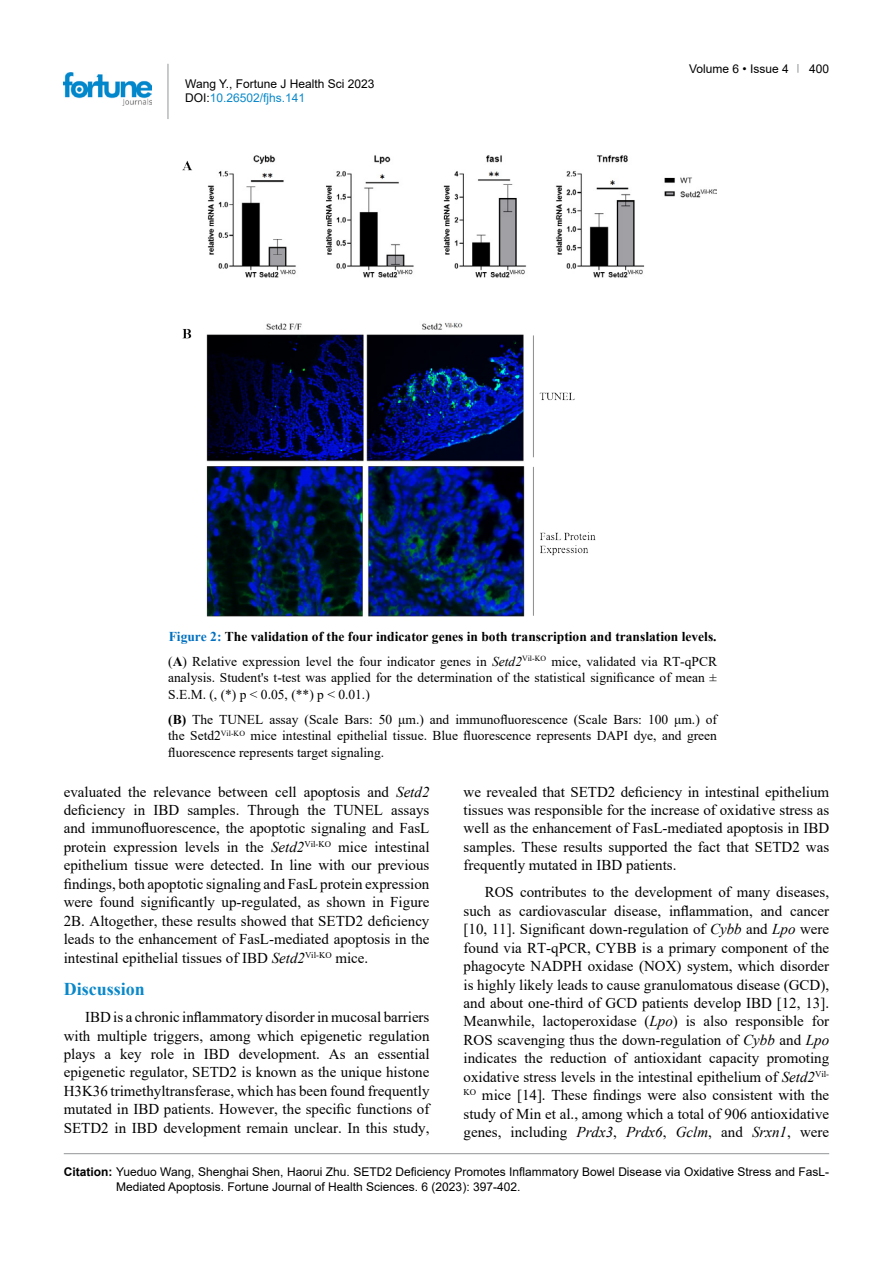
<style>
.page{position:relative;width:893px;height:1263px;background:#fff}
.page>*{position:absolute;margin:0;border:0;box-sizing:border-box;transform-origin:0 0}
.t1{font:700 18px "Times New Roman";color:#0a88ca}
.t2{font:15px/18.5px "Times New Roman";color:#000;text-align:justify}
.t3{font:13.5px/16.5px "Times New Roman";color:#000}
.t4{font:700 13.5px/25px "Times New Roman";color:#000}
.t5{font:12px/14.4px "Arial";color:#000}
.s1{color:#0a88ca}
.s2{color:#0070c0}
.s3{font-weight:400}
.s4{font-weight:400;font-style:italic}
.s5{font-weight:700}
.s6{font-style:italic}
</style>
<div class="page">
<hr style="left:168px;top:64px;width:1px;height:55px;background:#939598">
<img style="left:64px;top:72px;width:88px;height:33px">
<hr style="left:64px;top:1153px;width:765px;height:1px;background:#939598">
<img style="left:182px;top:155px;width:534px;height:462px">
<p class="t5" style="left:185px;top:76px;width:191px">Wang Y., Fortune J Health Sci 2023<br>DOI:<span class="s1">10.26502/fjhs.141</span></p>
<p class="t5" style="left:689px;top:61px;width:101px">Volume 6 • Issue 4</p>
<p class="t5" style="left:809px;top:61px;width:22px">400</p>
<p class="t4" style="left:168px;top:623px;width:550px"><span class="s2">Figure 2:</span> The validation of the four indicator genes in both transcription and translation levels. <span class="s3">(</span>A<span class="s3">) Relative expression level the four indicator genes in</span> <span class="s4">Setd2</span><sup>Vil-KO</sup> <span class="s3">mice, validated via RT-qPCR</span></p>
<p class="t3" style="left:168px;top:669px;width:550px">analysis. Student's t-test was applied for the determination of the statistical significance of mean ±<br>S.E.M. (, (*) p &lt; 0.05, (**) p &lt; 0.01.)</p>
<p class="t3" style="left:168px;top:710px;width:550px;text-align:justify"><span class="s5">(B)</span> The TUNEL assay (Scale Bars: 50 μm.) and immunofluorescence (Scale Bars: 100 μm.) of the Setd2<sup>Vil-KO</sup> mice intestinal epithelial tissue. Blue fluorescence represents DAPI dye, and green fluorescence represents target signaling.</p>
<p class="t2" style="left:64px;top:782px;width:367px">evaluated the relevance between cell apoptosis and <span class="s6">Setd2 </span>deficiency in IBD samples. Through the TUNEL assays and immunofluorescence, the apoptotic signaling and FasL protein expression levels in the <span class="s6">Setd2</span><sup>Vil-KO</sup> mice intestinal epithelium tissue were detected. In line with our previous findings, both apoptotic signaling and FasL protein expression were found significantly up-regulated, as shown in Figure 2B. Altogether, these results showed that SETD2 deficiency leads to the enhancement of FasL-mediated apoptosis in the intestinal epithelial tissues of IBD <span class="s6">Setd2</span><sup>Vil-KO</sup> mice.</p>
<p class="t1" style="left:64px;top:976px;width:83px">Discussion</p>
<p class="t2" style="left:64px;top:1007px;width:367px;text-indent:21px">IBD is a chronic inflammatory disorder in mucosal barriers with multiple triggers, among which epigenetic regulation plays a key role in IBD development. As an essential epigenetic regulator, SETD2 is known as the unique histone H3K36 trimethyltransferase, which has been found frequently mutated in IBD patients. However, the specific functions of SETD2 in IBD development remain unclear. In this study,</p>
<p class="t2" style="left:463px;top:782px;width:367px">we revealed that SETD2 deficiency in intestinal epithelium tissues was responsible for the increase of oxidative stress as well as the enhancement of FasL-mediated apoptosis in IBD samples. These results supported the fact that SETD2 was frequently mutated in IBD patients.</p>
<p class="t2" style="left:463px;top:882px;width:367px;text-indent:21px">ROS contributes to the development of many diseases, such as cardiovascular disease, inflammation, and cancer [10, 11]. Significant down-regulation of <span class="s6">Cybb</span> and <span class="s6">Lpo</span> were found via RT-qPCR, CYBB is a primary component of the phagocyte NADPH oxidase (NOX) system, which disorder is highly likely leads to cause granulomatous disease (GCD), and about one-third of GCD patients develop IBD [12, 13].<br>Meanwhile, lactoperoxidase (<span class="s6">Lpo</span>) is also responsible for ROS scavenging thus the down-regulation of <span class="s6">Cybb</span> and <span class="s6">Lpo </span>indicates the reduction of antioxidant capacity promoting oxidative stress levels in the intestinal epithelium of <span class="s6">Setd2</span><sup>Vil-KO</sup> mice [14]. These findings were also consistent with the study of Min et al., among which a total of 906 antioxidative genes, including <span class="s6">Prdx3</span>, <span class="s6">Prdx6</span>, <span class="s6">Gclm</span>, and <span class="s6">Srxn1</span>, were</p>
<p class="t5" style="left:116px;top:1164px;width:715px;line-height:15px;text-indent:-52px"><span class="s5">Citation:</span> Yueduo Wang, Shenghai Shen, Haorui Zhu. SETD2 Deficiency Promotes Inflammatory Bowel Disease via Oxidative Stress and FasL-<br>Mediated Apoptosis. Fortune Journal of Health Sciences. 6 (2023): 397-402.</p>
</div>
